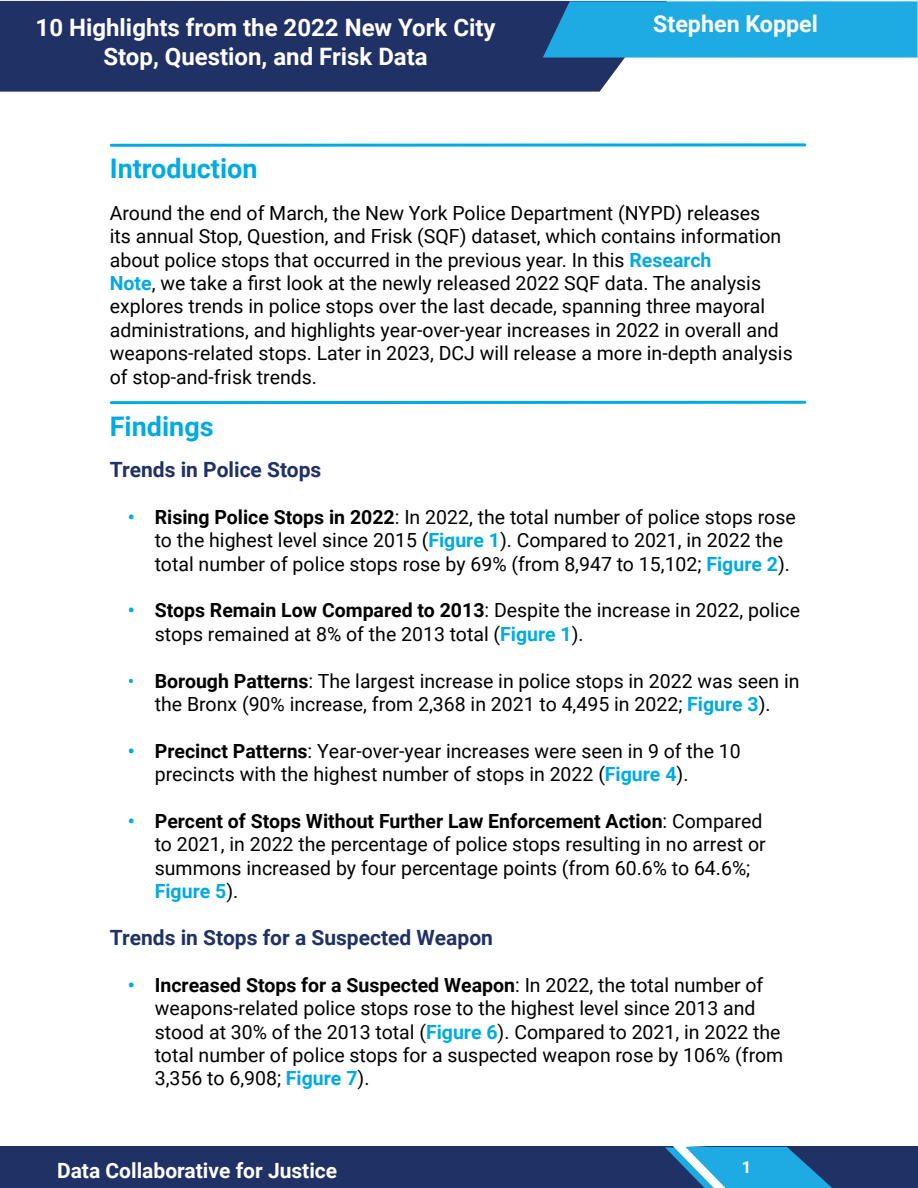
<style>
.page{position:relative;width:918px;height:1188px;background:#fff}
.page>*{position:absolute;margin:0;border:0;box-sizing:border-box;transform-origin:0 0}
.t1{font:700 27px "Roboto";color:#00aae3}
.t2{font:700 24px "Roboto";color:#fff}
.t3{font:700 23.25px "Roboto";color:#fff}
.t4{font:700 21px "Roboto";color:#1f3166}
.t5{font:700 21px "Roboto";color:#fff}
.t6{font:19.5px/23.4px "Roboto";color:#000}
.t7{font:700 16.5px "Roboto";color:#fff}
.s1{font-weight:700;color:#00aae3}
.s2{font-weight:700}
.s3{color:#00aae3}
</style>
<div class="page">
<hr style="left:0;top:1147px;width:1px;height:41px;background:#203166">
<div style="left:1px;top:1147px;width:917px;height:41px;background:#203166"></div>
<svg style="left:665px;top:1146px;width:173px;height:42px"></svg>
<svg style="left:111px;top:143px;width:694px;height:4px"></svg>
<hr style="left:111px;top:401px;width:694px;height:3px;background:#00aae3">
<div style="left:0;top:1px;width:625px;height:91px;background:#203166"></div>
<svg style="left:543px;top:1px;width:375px;height:57px"></svg>
<p class="t2" style="left:36px;top:10px;width:461px">10 Highlights from the 2022 New York City</p>
<p class="t2" style="left:103px;top:39px;width:326px">Stop, Question, and Frisk Data</p>
<p class="t3" style="left:653px;top:7px;width:166px">Stephen Koppel</p>
<p class="t1" style="left:110px;top:150px;width:149px">Introduction</p>
<p class="t6" style="left:110px;top:200px;width:684px">Around the end of March, the New York Police Department (NYPD) releases<br>its annual Stop, Question, and Frisk (SQF) dataset, which contains information about police stops that occurred in the previous year. In this <span class="s1">Research<br>Note</span>, we take a first look at the newly released 2022 SQF data. The analysis explores trends in police stops over the last decade, spanning three mayoral administrations, and highlights year-over-year increases in 2022 in overall and weapons-related stops. Later in 2023, DCJ will release a more in-depth analysis of stop-and-frisk trends.</p>
<p class="t1" style="left:110px;top:407px;width:105px">Findings</p>
<p class="t4" style="left:110px;top:455px;width:213px">Trends in Police Stops</p>
<p class="t6" style="left:155px;top:504px;width:642px;text-indent:-27px"><span class="s1">•</span> <span class="s2">Rising Police Stops in 2022</span>: In 2022, the total number of police stops rose to the highest level since 2015 (<span class="s1">Figure 1</span>). Compared to 2021, in 2022 the total number of police stops rose by 69% (from 8,947 to 15,102; <span class="s1">Figure 2</span>).</p>
<p class="t6" style="left:155px;top:598px;width:647px;text-indent:-27px"><span class="s1">•</span> <span class="s2">Stops Remain Low Compared to 2013</span>: Despite the increase in 2022, police stops remained at 8% of the 2013 total (<span class="s1">Figure 1</span>).</p>
<p class="t6" style="left:128px;top:668px;width:673px;text-align:center"><span class="s3">•</span> <span class="s2">Borough Patterns</span>: The largest increase in police stops in 2022 was seen in the Bronx (90% increase, from 2,368 in 2021 to 4,495 in 2022; <span class="s1">Figure 3</span>).</p>
<p class="t6" style="left:155px;top:738px;width:587px;text-indent:-27px"><span class="s1">•</span> <span class="s2">Precinct Patterns</span>: Year-over-year increases were seen in 9 of the 10 precincts with the highest number of stops in 2022 (<span class="s1">Figure 4</span>).</p>
<p class="t6" style="left:155px;top:809px;width:612px;text-indent:-27px"><span class="s1">•</span> <span class="s2">Percent of Stops Without Further Law Enforcement Action</span>: Compared to 2021, in 2022 the percentage of police stops resulting in no arrest or summons increased by four percentage points (from 60.6% to 64.6%; <span class="s1">Figure 5</span>).</p>
<p class="t4" style="left:110px;top:923px;width:385px">Trends in Stops for a Suspected Weapon</p>
<p class="t6" style="left:155px;top:972px;width:630px;text-indent:-27px"><span class="s1">•</span> <span class="s2">Increased Stops for a Suspected Weapon</span>: In 2022, the total number of weapons-related police stops rose to the highest level since 2013 and stood at 30% of the 2013 total (<span class="s1">Figure 6</span>). Compared to 2021, in 2022 the total number of police stops for a suspected weapon rose by 106% (from 3,356 to 6,908; <span class="s1">Figure 7</span>).</p>
<p class="t5" style="left:57px;top:1156px;width:282px">Data Collaborative for Justice</p>
<p class="t7" style="left:742px;top:1155px;width:11px">1</p>
</div>
